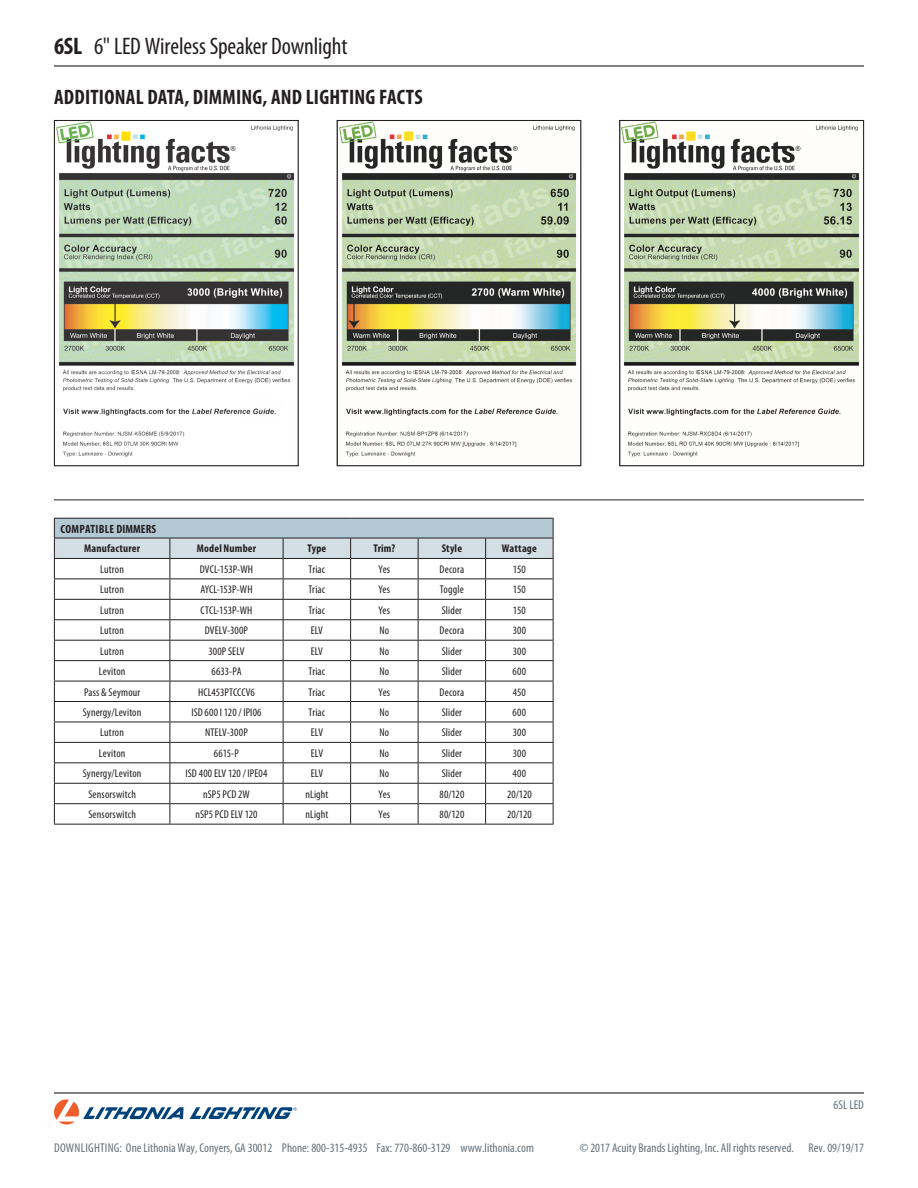
<style>
.page{position:relative;width:918px;height:1188px;background:#fff}
.page>*{position:absolute;margin:0;border:0;box-sizing:border-box;transform-origin:0 0}
.t1{font:condensed 24px "Myriad Pro";letter-spacing:-.005em;color:#231f20}
.t2{font:700 condensed 21px "Myriad Pro";letter-spacing:.01em;color:#231f20}
.t3{font:condensed 12.75px "Myriad Pro";color:#667178}
.t4{font:700 condensed 12px "Myriad Pro";letter-spacing:.02em;color:#231f20}
.t5{font:condensed 11.25px "Myriad Pro";letter-spacing:.01em;color:#231f20}
.t6{font:700 condensed 11.25px "Myriad Pro";letter-spacing:.015em;color:#231f20}
.s1{font-weight:700}
</style>
<div class="page">
<hr style="left:54px;top:1092px;width:810px;height:2px;background:#231f20">
<svg style="left:54px;top:1099px;width:130px;height:26px"></svg>
<svg style="left:190px;top:1107px;width:107px;height:12px"></svg>
<hr style="left:54px;top:65px;width:810px;height:2px;background:#231f20">
<img style="left:56px;top:122px;width:239px;height:335px">
<div style="left:54px;top:120px;width:245px;height:346px;border:1px solid #231f20"></div>
<img style="left:339px;top:122px;width:238px;height:335px">
<div style="left:337px;top:120px;width:244px;height:346px;border:1px solid #231f20"></div>
<img style="left:621px;top:122px;width:239px;height:335px">
<div style="left:619px;top:120px;width:245px;height:346px;border:1px solid #231f20"></div>
<hr style="left:54px;top:500px;width:810px;height:1px;background:#231f20">
<hr style="left:54px;top:518px;width:116px;height:1px;background:#231f20">
<hr style="left:170px;top:518px;width:113px;height:1px;background:#231f20">
<hr style="left:283px;top:518px;width:68px;height:1px;background:#231f20">
<hr style="left:351px;top:518px;width:67px;height:1px;background:#231f20">
<hr style="left:418px;top:518px;width:68px;height:1px;background:#231f20">
<hr style="left:486px;top:518px;width:68px;height:1px;background:#231f20">
<svg style="left:54px;top:519px;width:500px;height:305px"></svg>
<hr style="left:54px;top:824px;width:116px;height:1px;background:#231f20">
<hr style="left:170px;top:824px;width:113px;height:1px;background:#231f20">
<hr style="left:283px;top:824px;width:68px;height:1px;background:#231f20">
<hr style="left:351px;top:824px;width:67px;height:1px;background:#231f20">
<hr style="left:418px;top:824px;width:68px;height:1px;background:#231f20">
<hr style="left:486px;top:824px;width:68px;height:1px;background:#231f20">
<h1 class="t1" style="left:54px;top:33px;width:295px"><span class="s1">6SL</span> 6" LED Wireless Speaker Downlight</h1>
<h2 class="t2" style="left:54px;top:86px;width:370px">ADDITIONAL DATA, DIMMING, AND LIGHTING FACTS</h2>
<p class="t4" style="left:60px;top:522px;width:97px">COMPATIBLE DIMMERS</p>
<p class="t6" style="left:84px;top:543px;width:58px">Manufacturer</p>
<p class="t6" style="left:197px;top:543px;width:61px">Model Number</p>
<p class="t6" style="left:307px;top:543px;width:20px">Type</p>
<p class="t6" style="left:374px;top:543px;width:23px">Trim?</p>
<p class="t6" style="left:442px;top:543px;width:22px">Style</p>
<p class="t6" style="left:502px;top:543px;width:36px">Wattage</p>
<p class="t5" style="left:100px;top:563px;width:25px">Lutron</p>
<p class="t5" style="left:200px;top:563px;width:55px">DVCL-153P-WH</p>
<p class="t5" style="left:309px;top:563px;width:18px">Triac</p>
<p class="t5" style="left:379px;top:563px;width:13px">Yes</p>
<p class="t5" style="left:440px;top:563px;width:26px">Decora</p>
<p class="t5" style="left:513px;top:563px;width:14px">150</p>
<p class="t5" style="left:100px;top:584px;width:25px">Lutron</p>
<p class="t5" style="left:200px;top:584px;width:54px">AYCL-153P-WH</p>
<p class="t5" style="left:309px;top:584px;width:18px">Triac</p>
<p class="t5" style="left:379px;top:584px;width:13px">Yes</p>
<p class="t5" style="left:440px;top:584px;width:25px">Toggle</p>
<p class="t5" style="left:513px;top:584px;width:14px">150</p>
<p class="t5" style="left:100px;top:604px;width:25px">Lutron</p>
<p class="t5" style="left:201px;top:604px;width:53px">CTCL-153P-WH</p>
<p class="t5" style="left:309px;top:604px;width:18px">Triac</p>
<p class="t5" style="left:379px;top:604px;width:13px">Yes</p>
<p class="t5" style="left:442px;top:604px;width:22px">Slider</p>
<p class="t5" style="left:513px;top:604px;width:14px">150</p>
<p class="t5" style="left:100px;top:624px;width:25px">Lutron</p>
<p class="t5" style="left:205px;top:624px;width:45px">DVELV-300P</p>
<p class="t5" style="left:311px;top:624px;width:14px">ELV</p>
<p class="t5" style="left:380px;top:624px;width:11px">No</p>
<p class="t5" style="left:440px;top:624px;width:26px">Decora</p>
<p class="t5" style="left:513px;top:624px;width:15px">300</p>
<p class="t5" style="left:100px;top:645px;width:25px">Lutron</p>
<p class="t5" style="left:208px;top:645px;width:38px">300P SELV</p>
<p class="t5" style="left:311px;top:645px;width:14px">ELV</p>
<p class="t5" style="left:380px;top:645px;width:11px">No</p>
<p class="t5" style="left:442px;top:645px;width:22px">Slider</p>
<p class="t5" style="left:513px;top:645px;width:15px">300</p>
<p class="t5" style="left:99px;top:665px;width:28px">Leviton</p>
<p class="t5" style="left:211px;top:665px;width:32px">6633-PA</p>
<p class="t5" style="left:309px;top:665px;width:18px">Triac</p>
<p class="t5" style="left:380px;top:665px;width:11px">No</p>
<p class="t5" style="left:442px;top:665px;width:22px">Slider</p>
<p class="t5" style="left:513px;top:665px;width:15px">600</p>
<p class="t5" style="left:84px;top:686px;width:58px">Pass &amp; Seymour</p>
<p class="t5" style="left:198px;top:686px;width:58px">HCL453PTCCCV6</p>
<p class="t5" style="left:309px;top:686px;width:18px">Triac</p>
<p class="t5" style="left:379px;top:686px;width:13px">Yes</p>
<p class="t5" style="left:440px;top:686px;width:26px">Decora</p>
<p class="t5" style="left:513px;top:686px;width:15px">450</p>
<p class="t5" style="left:83px;top:706px;width:60px">Synergy/Leviton</p>
<p class="t5" style="left:191px;top:706px;width:72px">ISD 600 I 120 / IPI06</p>
<p class="t5" style="left:309px;top:706px;width:18px">Triac</p>
<p class="t5" style="left:380px;top:706px;width:11px">No</p>
<p class="t5" style="left:442px;top:706px;width:22px">Slider</p>
<p class="t5" style="left:513px;top:706px;width:15px">600</p>
<p class="t5" style="left:100px;top:727px;width:25px">Lutron</p>
<p class="t5" style="left:205px;top:727px;width:44px">NTELV-300P</p>
<p class="t5" style="left:311px;top:727px;width:14px">ELV</p>
<p class="t5" style="left:380px;top:727px;width:11px">No</p>
<p class="t5" style="left:442px;top:727px;width:22px">Slider</p>
<p class="t5" style="left:513px;top:727px;width:15px">300</p>
<p class="t5" style="left:99px;top:747px;width:28px">Leviton</p>
<p class="t5" style="left:214px;top:747px;width:27px">6615-P</p>
<p class="t5" style="left:311px;top:747px;width:14px">ELV</p>
<p class="t5" style="left:380px;top:747px;width:11px">No</p>
<p class="t5" style="left:442px;top:747px;width:22px">Slider</p>
<p class="t5" style="left:513px;top:747px;width:15px">300</p>
<p class="t5" style="left:83px;top:768px;width:60px">Synergy/Leviton</p>
<p class="t5" style="left:186px;top:768px;width:84px">ISD 400 ELV 120 / IPE04</p>
<p class="t5" style="left:311px;top:768px;width:14px">ELV</p>
<p class="t5" style="left:380px;top:768px;width:11px">No</p>
<p class="t5" style="left:442px;top:768px;width:22px">Slider</p>
<p class="t5" style="left:513px;top:768px;width:15px">400</p>
<p class="t5" style="left:88px;top:788px;width:49px">Sensorswitch</p>
<p class="t5" style="left:203px;top:788px;width:48px">nSP5 PCD 2W</p>
<p class="t5" style="left:305px;top:788px;width:25px">nLight</p>
<p class="t5" style="left:379px;top:788px;width:13px">Yes</p>
<p class="t5" style="left:439px;top:788px;width:26px">80/120</p>
<p class="t5" style="left:507px;top:788px;width:26px">20/120</p>
<p class="t5" style="left:88px;top:808px;width:49px">Sensorswitch</p>
<p class="t5" style="left:196px;top:808px;width:64px">nSP5 PCD ELV 120</p>
<p class="t5" style="left:305px;top:808px;width:25px">nLight</p>
<p class="t5" style="left:379px;top:808px;width:13px">Yes</p>
<p class="t5" style="left:439px;top:808px;width:26px">80/120</p>
<p class="t5" style="left:507px;top:808px;width:26px">20/120</p>
<p class="t3" style="left:834px;top:1098px;width:32px">6SL LED</p>
<p class="t3" style="left:54px;top:1141px;width:481px">DOWNLIGHTING: One Lithonia Way, Conyers, GA 30012 Phone: 800-315-4935 Fax: 770-860-3129 www.lithonia.com</p>
<p class="t3" style="left:580px;top:1141px;width:286px">© 2017 Acuity Brands Lighting, Inc. All rights reserved. Rev. 09/19/17</p>
</div>
